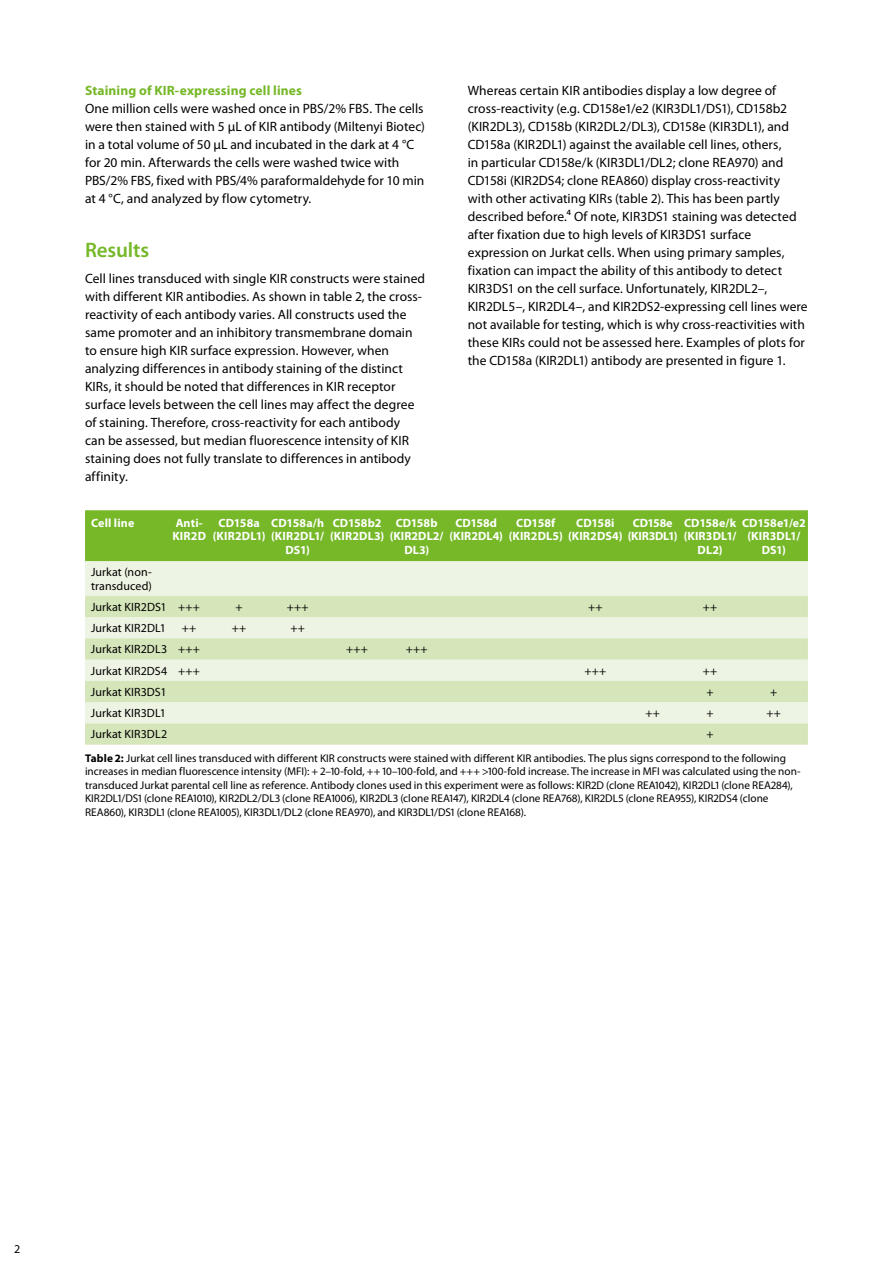
<style>
.page{position:relative;width:893px;height:1263px;background:#fff}
.page>*{position:absolute;margin:0;border:0;box-sizing:border-box;transform-origin:0 0}
.t1{font:600 21px "Myriad Pro";letter-spacing:-.005em;color:#76b828}
.t2{font:13.5px/18px "Myriad Pro";letter-spacing:.005em;color:#000}
.t3{font:700 13.5px "Myriad Pro";letter-spacing:.01em;color:#76b828}
.t4{font:700 12px/13.5px "Myriad Pro";letter-spacing:.01em;color:#fff;text-align:center}
.t5{font:12px/13.5px "Myriad Pro";letter-spacing:.01em;color:#000}
.t6{font:11.25px/13.5px "Myriad Pro";color:#000}
.s1{font-weight:700}
</style>
<div class="page">
<div style="left:85px;top:510px;width:723px;height:51px;background:#76b828"></div>
<div style="left:85px;top:561px;width:723px;height:35px;background:#eef4e3"></div>
<svg style="left:85px;top:596px;width:723px;height:149px;background:#e0eccc"></svg>
<p class="t3" style="left:85px;top:83px;width:219px">Staining of KIR-expressing cell lines</p>
<p class="t2" style="left:85px;top:100px;width:342px">One million cells were washed once in PBS/2% FBS. The cells were then stained with 5 µL of KIR antibody (Miltenyi Biotec) in a total volume of 50 µL and incubated in the dark at 4 °C for 20 min. Afterwards the cells were washed twice with PBS/2% FBS, fixed with PBS/4% paraformaldehyde for 10 min at 4 °C, and analyzed by flow cytometry.</p>
<h1 class="t1" style="left:85px;top:238px;width:66px">Results</h1>
<p class="t2" style="left:85px;top:270px;width:342px">Cell lines transduced with single KIR constructs were stained with different KIR antibodies. As shown in table 2, the cross&shy;reactivity of each antibody varies. All constructs used the same promoter and an inhibitory transmembrane domain to ensure high KIR surface expression. However, when analyzing differences in antibody staining of the distinct KIRs, it should be noted that differences in KIR receptor surface levels between the cell lines may affect the degree of staining. Therefore, cross-reactivity for each antibody<br>can be assessed, but median fluorescence intensity of KIR staining does not fully translate to differences in antibody affinity.</p>
<p class="t2" style="left:468px;top:82px;width:341px">Whereas certain KIR antibodies display a low degree of cross-reactivity (e.g. CD158e1/e2 (KIR3DL1/DS1), CD158b2 (KIR2DL3), CD158b (KIR2DL2/DL3), CD158e (KIR3DL1), and CD158a (KIR2DL1) against the available cell lines, others,<br>in particular CD158e/k (KIR3DL1/DL2; clone REA970) and CD158i (KIR2DS4; clone REA860) display cross-reactivity with other activating KIRs (table 2). This has been partly described before.⁴ Of note, KIR3DS1 staining was detected after fixation due to high levels of KIR3DS1 surface expression on Jurkat cells. When using primary samples, fixation can impact the ability of this antibody to detect KIR3DS1 on the cell surface. Unfortunately, KIR2DL2–, KIR2DL5–, KIR2DL4–, and KIR2DS2-expressing cell lines were not available for testing, which is why cross-reactivities with these KIRs could not be assessed here. Examples of plots for the CD158a (KIR2DL1) antibody are presented in figure 1.</p>
<p class="t4" style="left:91px;top:516px;width:45px">Cell line</p>
<p class="t4" style="left:172px;top:516px;width:35px;text-align:left">Anti-<br>KIR2D</p>
<p class="t4" style="left:213px;top:516px;width:54px">CD158a (KIR2DL1)</p>
<p class="t4" style="left:271px;top:516px;width:54px">CD158a/h (KIR2DL1/<br>DS1)</p>
<p class="t4" style="left:330px;top:516px;width:56px;text-align:left">CD158b2 (KIR2DL3)</p>
<p class="t4" style="left:390px;top:516px;width:55px">CD158b (KIR2DL2/<br>DL3)</p>
<p class="t4" style="left:450px;top:516px;width:55px">CD158d (KIR2DL4)</p>
<p class="t4" style="left:509px;top:516px;width:170px;text-align:left;text-indent:8px">CD158f<br>(KIR2DL5) (KIR2DS4) (KIR3DL1)</p>
<p class="t4" style="left:576px;top:516px;width:40px">CD158i</p>
<p class="t4" style="left:633px;top:516px;width:41px">CD158e</p>
<p class="t4" style="left:684px;top:516px;width:54px">CD158e/k (KIR3DL1/<br>DL2)</p>
<p class="t4" style="left:742px;top:516px;width:65px">CD158e1/e2 (KIR3DL1/<br>DS1)</p>
<p class="t5" style="left:91px;top:566px;width:62px">Jurkat (non&shy;transduced)</p>
<p class="t5" style="left:91px;top:600px;width:111px">Jurkat KIR2DS1 +++</p>
<p class="t5" style="left:236px;top:600px;width:9px">+</p>
<p class="t5" style="left:287px;top:600px;width:23px">+++</p>
<p class="t5" style="left:588px;top:600px;width:16px">++</p>
<p class="t5" style="left:703px;top:600px;width:16px">++</p>
<p class="t5" style="left:91px;top:621px;width:77px">Jurkat KIR2DL1</p>
<p class="t5" style="left:182px;top:621px;width:16px">++</p>
<p class="t5" style="left:232px;top:621px;width:16px">++</p>
<p class="t5" style="left:290px;top:621px;width:16px">++</p>
<p class="t5" style="left:91px;top:643px;width:111px">Jurkat KIR2DL3 +++</p>
<p class="t5" style="left:346px;top:643px;width:23px">+++</p>
<p class="t5" style="left:406px;top:643px;width:23px">+++</p>
<p class="t5" style="left:91px;top:664px;width:111px">Jurkat KIR2DS4 +++</p>
<p class="t5" style="left:584px;top:664px;width:23px">+++</p>
<p class="t5" style="left:703px;top:664px;width:16px">++</p>
<p class="t5" style="left:91px;top:685px;width:77px">Jurkat KIR3DS1</p>
<p class="t5" style="left:706px;top:685px;width:9px">+</p>
<p class="t5" style="left:770px;top:685px;width:9px">+</p>
<p class="t5" style="left:91px;top:707px;width:77px">Jurkat KIR3DL1</p>
<p class="t5" style="left:645px;top:707px;width:16px">++</p>
<p class="t5" style="left:706px;top:707px;width:9px">+</p>
<p class="t5" style="left:767px;top:707px;width:16px">++</p>
<p class="t5" style="left:91px;top:728px;width:78px">Jurkat KIR3DL2</p>
<p class="t5" style="left:706px;top:728px;width:9px">+</p>
<p class="t6" style="left:85px;top:751px;width:717px"><span class="s1">Table 2:</span> Jurkat cell lines transduced with different KIR constructs were stained with different KIR antibodies. The plus signs correspond to the following increases in median fluorescence intensity (MFI): + 2–10-fold, ++ 10–100-fold, and +++ &gt;100-fold increase. The increase in MFI was calculated using the non&shy;transduced Jurkat parental cell line as reference. Antibody clones used in this experiment were as follows: KIR2D (clone REA1042), KIR2DL1 (clone REA284), KIR2DL1/DS1 (clone REA1010), KIR2DL2/DL3 (clone REA1006), KIR2DL3 (clone REA147), KIR2DL4 (clone REA768), KIR2DL5 (clone REA955), KIR2DS4 (clone REA860), KIR3DL1 (clone REA1005), KIR3DL1/DL2 (clone REA970), and KIR3DL1/DS1 (clone REA168).</p>
<p class="t5" style="left:14px;top:1242px;width:8px">2</p>
</div>
